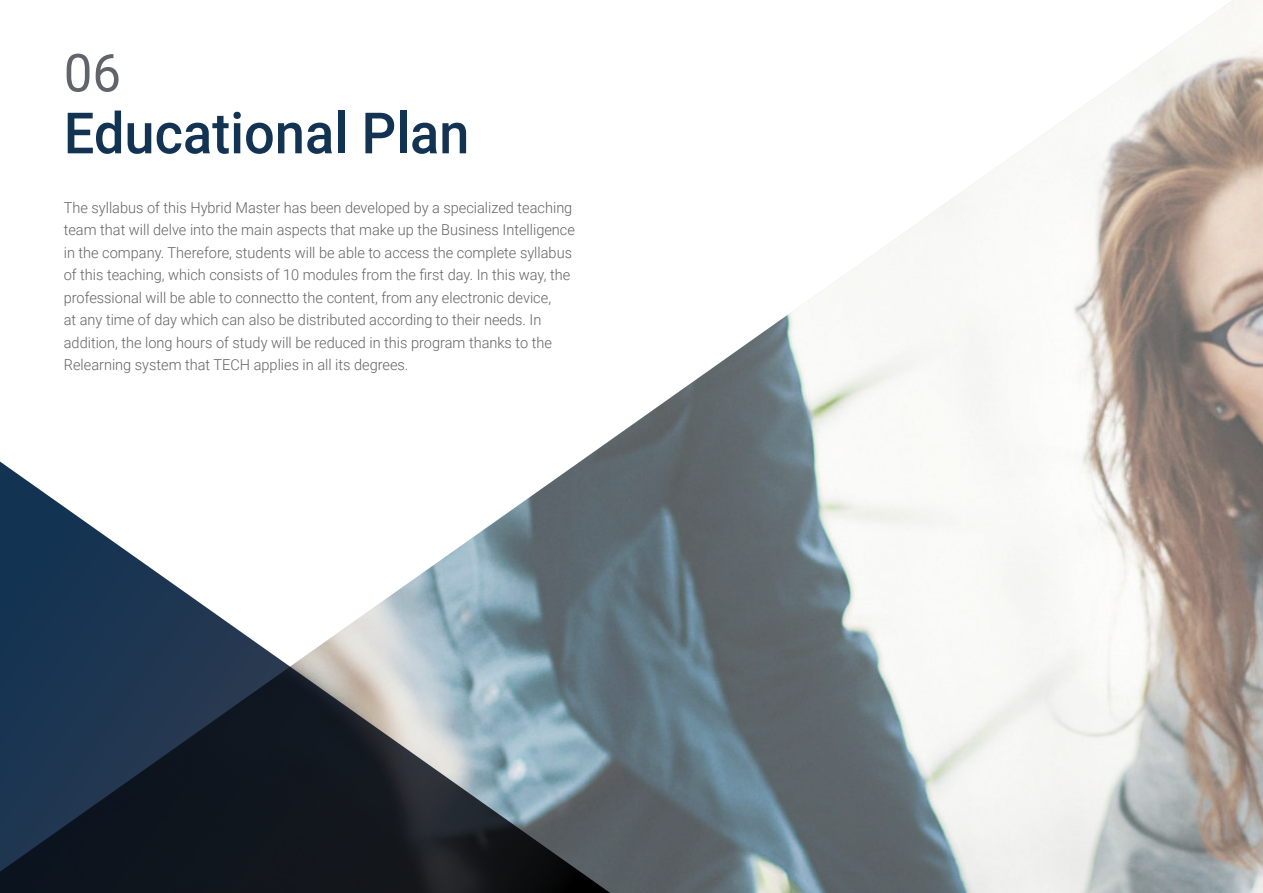
<style>
.page{position:relative;width:1263px;height:893px;background:#fff}
.page>*{position:absolute;margin:0;border:0;box-sizing:border-box;transform-origin:0 0}
.t1{font:500 57px "Roboto";color:#123352;scale:.95 1}
.t2{font:52.5px "Roboto";color:#61646a}
.t3{font:300 15px/22.5px "Roboto";color:#646363}
</style>
<div class="page">
<img style="left:602px;top:0;width:661px;height:893px">
<svg style="left:0;top:446px;width:640px;height:447px"></svg>
<h2 class="t2" style="left:64px;top:36px;width:59px">06</h2>
<h1 class="t1" style="left:64px;top:93px;width:428px">Educational Plan</h1>
<p class="t3" style="left:64px;top:196px;width:513px">The syllabus of this Hybrid Master has been developed by a specialized teaching team that will delve into the main aspects that make up the Business Intelligence in the company. Therefore, students will be able to access the complete syllabus of this teaching, which consists of 10 modules from the first day. In this way, the professional will be able to connectto the content, from any electronic device,<br>at any time of day which can also be distributed according to their needs. In addition, the long hours of study will be reduced in this program thanks to the Relearning system that TECH applies in all its degrees.</p>
</div>
